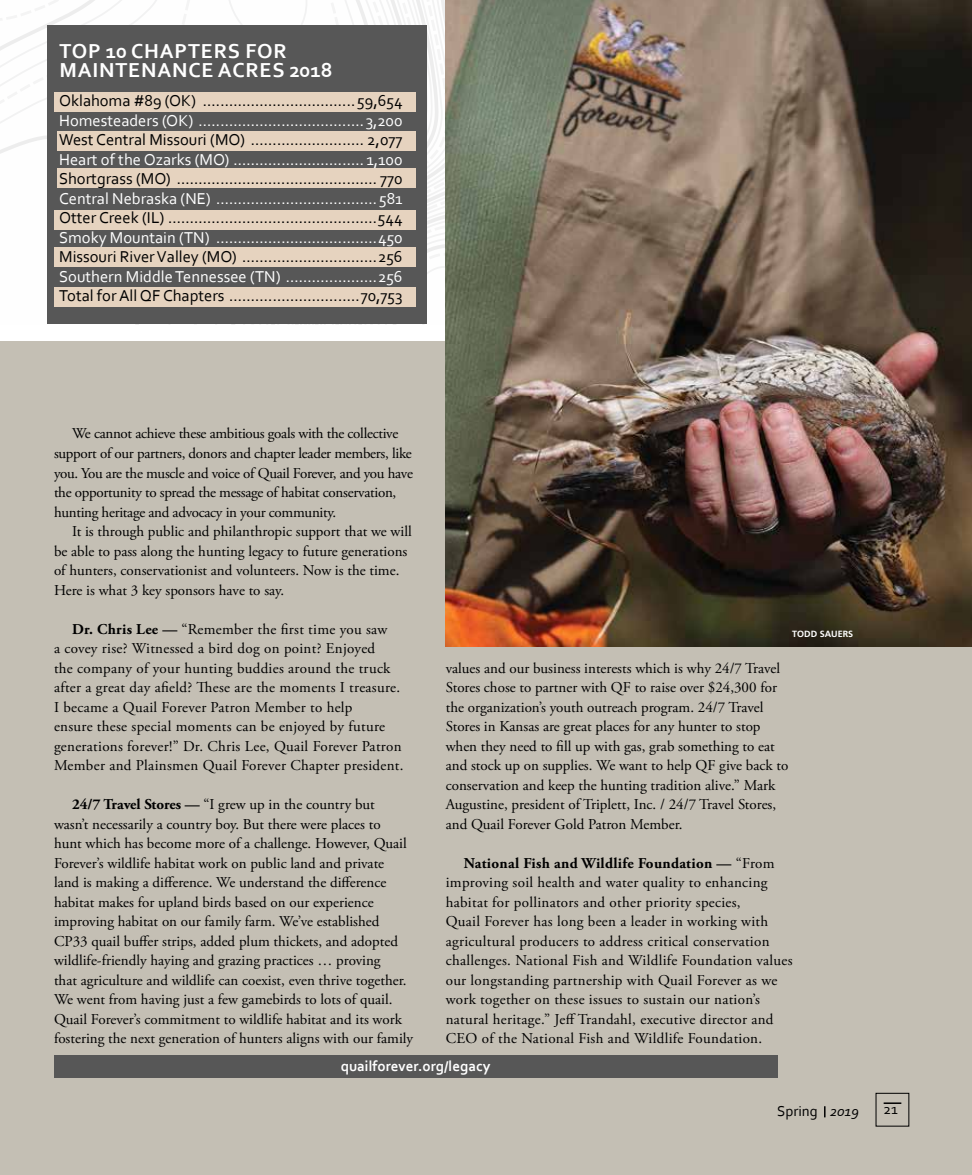
<style>
.page{position:relative;width:972px;height:1175px;background:#fff}
.page>*{position:absolute;margin:0;border:0;box-sizing:border-box;transform-origin:0 0}
.t1{font:700 21.15px/19.5px "Corbel";letter-spacing:.04em;color:#fff}
.t2{font:16.5px "Corbel";color:#000}
.t3{font:16.5px "Corbel";color:#fff}
.t4{font:15px/19.5px "Adobe Garamond Pro";color:#000}
.t5{font:15px/19.5px "Adobe Garamond Pro";letter-spacing:.02em;color:#000}
.t6{font:15px/19.5px "Adobe Garamond Pro";letter-spacing:-.02em;color:#000}
.t7{font:700 15px "Corbel";color:#fff}
.t8{font:15px "Corbel";color:#000}
.t9{font:700 9px "Frutiger LT Std";color:#fff}
.s1{font-weight:700}
.s2{font-style:italic}
</style>
<div class="page">
<div style="left:0;top:342px;width:972px;height:832px;background:#c4bfb4"></div>
<svg style="left:884px;top:1102px;width:17px;height:1px"></svg>
<svg style="left:824px;top:1106px;width:2px;height:11px"></svg>
<svg style="left:0;top:0;width:307px;height:154px"></svg>
<svg style="left:331px;top:0;width:115px;height:159px"></svg>
<svg style="left:426px;top:178px;width:20px;height:146px"></svg>
<img style="left:446px;top:0;width:526px;height:646px">
<div style="left:47px;top:25px;width:379px;height:299px;background:#575757"></div>
<div style="left:54px;top:247px;width:361px;height:20px;background:#e6d3bf"></div>
<div style="left:54px;top:287px;width:361px;height:20px;background:#e6d3bf"></div>
<div style="left:54px;top:210px;width:361px;height:20px;background:#e6d3bf"></div>
<div style="left:57px;top:168px;width:358px;height:20px;background:#e6d3bf"></div>
<div style="left:54px;top:92px;width:361px;height:19px;background:#e6d3bf"></div>
<div style="left:57px;top:131px;width:358px;height:20px;background:#e6d3bf"></div>
<div style="left:54px;top:1055px;width:723px;height:22px;background:#575757"></div>
<h1 class="t1" style="left:60px;top:40px;width:275px">TOP 10 CHAPTERS FOR<br>MAINTENANCE ACRES 2018</h1>
<p class="t2" style="left:59px;top:91px;width:345px">Oklahoma #89 (OK) ...................................59,654</p>
<p class="t3" style="left:59px;top:110px;width:345px">Homesteaders (OK) ......................................3,200</p>
<p class="t2" style="left:59px;top:130px;width:345px">West Central Missouri (MO) .......................... 2,077</p>
<p class="t3" style="left:59px;top:149px;width:345px">Heart of the Ozarks (MO) .............................. 1,100</p>
<p class="t2" style="left:59px;top:169px;width:345px">Shortgrass (MO) .............................................. 770</p>
<p class="t3" style="left:59px;top:188px;width:345px">Central Nebraska (NE) .....................................581</p>
<p class="t2" style="left:59px;top:208px;width:345px">Otter Creek (IL) ................................................544</p>
<p class="t3" style="left:59px;top:227px;width:345px">Smoky Mountain (TN) .....................................450</p>
<p class="t2" style="left:59px;top:247px;width:345px">Missouri River Valley (MO) ...............................256</p>
<p class="t3" style="left:59px;top:266px;width:345px">Southern Middle Tennessee (TN) .....................256</p>
<p class="t2" style="left:59px;top:286px;width:345px">Total for All QF Chapters ..............................70,753</p>
<p class="t6" style="left:54px;top:424px;width:361px;text-indent:18px">We cannot achieve these ambitious goals with the collective support of our partners, donors and chapter leader members, like you. You are the muscle and voice of Quail Forever, and you have the opportunity to spread the message of habitat conservation, hunting heritage and advocacy in your community.</p>
<p class="t4" style="left:54px;top:522px;width:359px;text-indent:18px">It is through public and philanthropic support that we will be able to pass along the hunting legacy to future generations of hunters, conservationist and volunteers. Now is the time.<br>Here is what 3 key sponsors have to say.</p>
<p class="t5" style="left:54px;top:619px;width:351px;text-indent:18px"><span class="s1">Dr. Chris Lee —</span> “Remember the first time you saw<br>a covey rise? Witnessed a bird dog on point? Enjoyed<br>the company of your hunting buddies around the truck after a great day afield? These are the moments I treasure.<br>I became a Quail Forever Patron Member to help<br>ensure these special moments can be enjoyed by future generations forever!” Dr. Chris Lee, Quail Forever Patron Member and Plainsmen Quail Forever Chapter president.</p>
<p class="t4" style="left:54px;top:795px;width:361px;text-indent:18px"><span class="s1">24/7 Travel Stores —</span> “I grew up in the country but<br>wasn’t necessarily a country boy. But there were places to<br>hunt which has become more of a challenge. However, Quail Forever’s wildlife habitat work on public land and private land is making a difference. We understand the difference habitat makes for upland birds based on our experience improving habitat on our family farm. We’ve established CP33 quail buffer strips, added plum thickets, and adopted wildlife-friendly haying and grazing practices … proving<br>that agriculture and wildlife can coexist, even thrive together.<br>We went from having just a few gamebirds to lots of quail.<br>Quail Forever’s commitment to wildlife habitat and its work fostering the next generation of hunters aligns with our family</p>
<p class="t9" style="left:792px;top:629px;width:63px">TODD SAUERS</p>
<p class="t4" style="left:446px;top:658px;width:344px">values and our business interests which is why 24/7 Travel Stores chose to partner with QF to raise over $24,300 for the organization’s youth outreach program. 24/7 Travel Stores in Kansas are great places for any hunter to stop when they need to fill up with gas, grab something to eat and stock up on supplies. We want to help QF give back to conservation and keep the hunting tradition alive.” Mark Augustine, president of Triplett, Inc. / 24/7 Travel Stores, and Quail Forever Gold Patron Member.</p>
<p class="t5" style="left:446px;top:853px;width:348px;text-indent:18px"><span class="s1">National Fish and Wildlife Foundation —</span> “From improving soil health and water quality to enhancing habitat for pollinators and other priority species,<br>Quail Forever has long been a leader in working with agricultural producers to address critical conservation challenges. National Fish and Wildlife Foundation values our longstanding partnership with Quail Forever as we work together on these issues to sustain our nation’s natural heritage.” Jeff Trandahl, executive director and CEO of the National Fish and Wildlife Foundation.</p>
<p class="t7" style="left:341px;top:1056px;width:151px">quailforever.org/legacy</p>
<p class="t8" style="left:777px;top:1102px;width:83px">Spring <span class="s2">2019</span></p>
<p class="t8" style="left:884px;top:1100px;width:16px">21</p>
</div>
